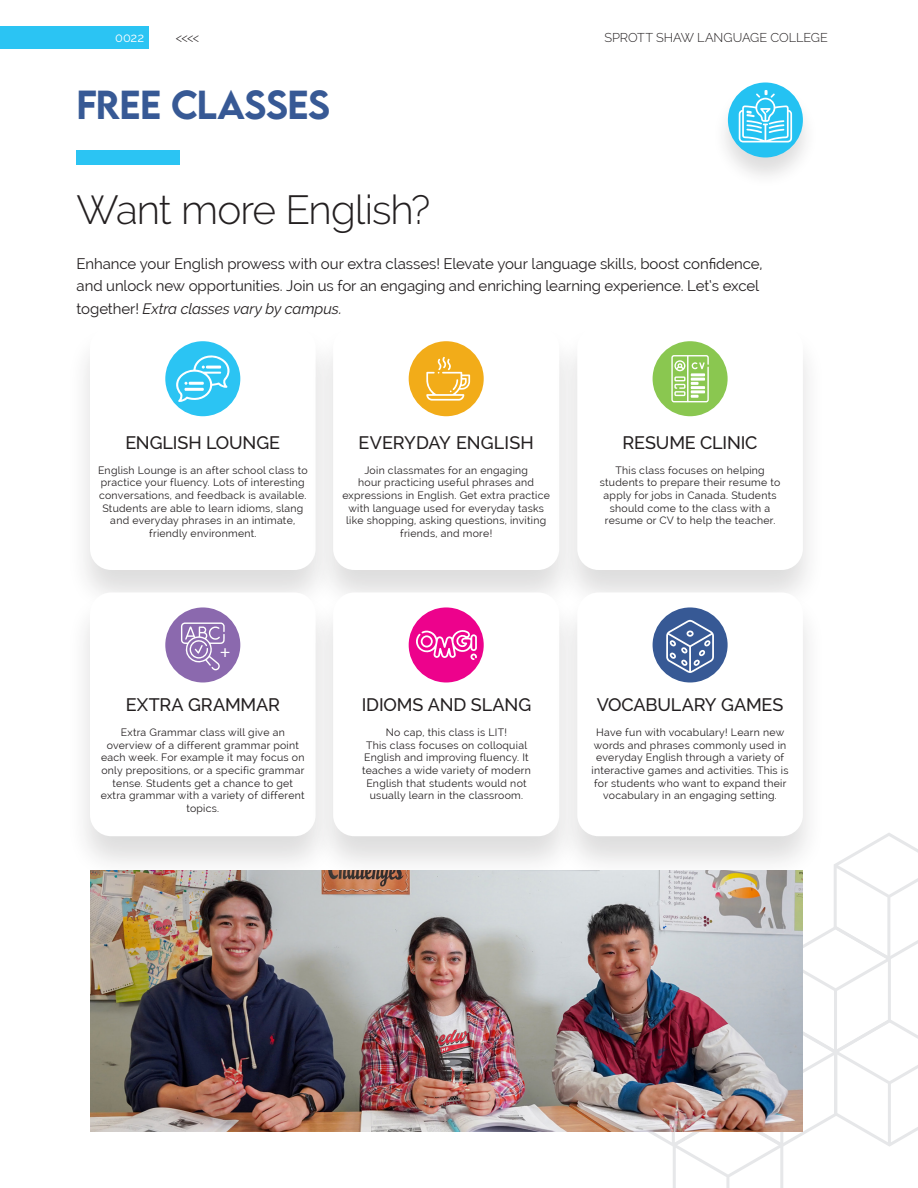
<style>
.page{position:relative;width:918px;height:1188px;background:#fff}
.page>*{position:absolute;margin:0;border:0;box-sizing:border-box;transform-origin:0 0}
.Headline_27_31_Left{font:300 40.5px "Raleway";letter-spacing:-.025em;color:#231f20}
.Headline_27_31_Left-2{font:500 36px "LEMONMILK";color:#375995}
.Headline_17_25_Left{font:500 18px "Raleway";letter-spacing:-.005em;color:#231f20}
.t1{font:italic 700 18px "Minion Pro";color:#fff}
.Copy_Text_08_14_Full_Length{font:15px/22.5px "Raleway";letter-spacing:-.005em;color:#231f20}
.t2{font:300 12.75px "Raleway";letter-spacing:-.005em;color:#231f20}
.t3{font:12.75px "Raleway";color:#fff}
.t4{font:10.5px/12.6px "Raleway";letter-spacing:.025em;color:#231f20;text-align:center}
.s1{font-style:italic}
</style>
<div class="page">
<div style="left:0;top:26px;width:149px;height:23px;background:#2bc4f3"></div>
<svg style="left:648px;top:833px;width:270px;height:355px"></svg>
<div style="left:66px;top:324px;width:273px;height:291px;background:#231f20;opacity:.15"></div>
<div style="left:90px;top:326px;width:226px;height:244px;background:#fff;border-radius:21px"></div>
<div style="left:66px;top:590px;width:273px;height:291px;background:#231f20;opacity:.15"></div>
<div style="left:90px;top:592px;width:226px;height:244px;background:#fff;border-radius:21px"></div>
<div style="left:309px;top:324px;width:274px;height:291px;background:#231f20;opacity:.15"></div>
<div style="left:333px;top:326px;width:226px;height:244px;background:#fff;border-radius:21px"></div>
<div style="left:309px;top:590px;width:274px;height:291px;background:#231f20;opacity:.15"></div>
<div style="left:333px;top:592px;width:226px;height:244px;background:#fff;border-radius:21px"></div>
<div style="left:553px;top:324px;width:274px;height:291px;background:#231f20;opacity:.15"></div>
<div style="left:577px;top:326px;width:226px;height:244px;background:#fff;border-radius:21px"></div>
<div style="left:553px;top:590px;width:274px;height:291px;background:#231f20;opacity:.15"></div>
<div style="left:577px;top:592px;width:226px;height:244px;background:#fff;border-radius:21px"></div>
<div style="left:165px;top:341px;width:75px;height:75px;background:#2bc4f3;border-radius:50%"></div>
<div style="left:165px;top:607px;width:75px;height:75px;background:#8b69ae;border-radius:50%"></div>
<div style="left:409px;top:341px;width:75px;height:75px;background:#f2ac19;border-radius:50%"></div>
<div style="left:409px;top:607px;width:75px;height:75px;background:#ed028c;border-radius:50%"></div>
<div style="left:653px;top:341px;width:75px;height:75px;background:#8ac750;border-radius:50%"></div>
<div style="left:653px;top:607px;width:75px;height:75px;background:#375995;border-radius:50%"></div>
<div style="left:77px;top:150px;width:103px;height:15px;background:#2bc4f3"></div>
<div style="left:712px;top:81px;width:107px;height:108px;background:#231f20;opacity:.15"></div>
<div style="left:728px;top:83px;width:75px;height:74px;background:#24c2f2;border-radius:50%"></div>
<svg style="left:666px;top:620px;width:48px;height:53px"></svg>
<img style="left:90px;top:871px;width:712px;height:261px">
<svg style="left:739px;top:90px;width:53px;height:53px"></svg>
<svg style="left:416px;top:630px;width:61px;height:30px"></svg>
<svg style="left:181px;top:622px;width:44px;height:48px"></svg>
<svg style="left:176px;top:355px;width:53px;height:47px"></svg>
<svg style="left:671px;top:355px;width:38px;height:47px"></svg>
<svg style="left:426px;top:357px;width:44px;height:44px"></svg>
<p class="t3" style="left:115px;top:30px;width:31px">0022</p>
<p class="t2" style="left:176px;top:30px;width:25px">&lt;&lt;&lt;&lt;</p>
<p class="t2" style="left:604px;top:30px;width:225px">SPROTT SHAW LANGUAGE COLLEGE</p>
<p class="Headline_27_31_Left-2" style="left:77px;top:81px;width:165px">FREE CLASS</p>
<p class="Headline_27_31_Left-2" style="left:287px;top:81px;width:42px">ES</p>
<p class="Headline_27_31_Left" style="left:77px;top:186px;width:355px">Want more English?</p>
<p class="Copy_Text_08_14_Full_Length" style="left:77px;top:252px;width:688px">Enhance your English prowess with our extra classes! Elevate your language skills, boost confidence, and unlock new opportunities. Join us for an engaging and enriching learning experience. Let‘s excel together! <span class="s1">Extra classes vary by campus.</span></p>
<p class="Headline_17_25_Left" style="left:125px;top:432px;width:156px">ENGLISH LOUNGE</p>
<p class="t4" style="left:98px;top:464px;width:211px;text-align:left">English Lounge is an after school class to practice your fluency. Lots of interesting conversations, and feedback is available.</p>
<p class="t4" style="left:102px;top:502px;width:202px">Students are able to learn idioms, slang and everyday phrases in an intimate, friendly environment.</p>
<p class="Headline_17_25_Left" style="left:359px;top:432px;width:177px">EVERYDAY ENGLISH</p>
<p class="t4" style="left:342px;top:464px;width:209px">Join classmates for an engaging<br>hour practicing useful phrases and expressions in English. Get extra practice with language used for everyday tasks like shopping, asking questions, inviting friends, and more!</p>
<p class="Headline_17_25_Left" style="left:623px;top:432px;width:137px">RESUME CLINIC</p>
<p class="t4" style="left:600px;top:464px;width:182px">This class focuses on helping students to prepare their resume to apply for jobs in Canada. Students should come to the class with a resume or CV to help the teacher.</p>
<p class="t1" style="left:219px;top:639px;width:12px">+</p>
<p class="Headline_17_25_Left" style="left:126px;top:694px;width:156px">EXTRA GRAMMAR</p>
<p class="t4" style="left:101px;top:726px;width:205px">Extra Grammar class will give an overview of a different grammar point each week. For example it may focus on only prepositions, or a specific grammar tense. Students get a chance to get extra grammar with a variety of different topics.</p>
<p class="Headline_17_25_Left" style="left:362px;top:694px;width:171px">IDIOMS AND SLANG</p>
<p class="t4" style="left:386px;top:726px;width:123px">No cap, this class is LIT!</p>
<p class="t4" style="left:362px;top:739px;width:170px">This class focuses on colloquial<br>English and improving fluency. It teaches a wide variety of modern<br>English that students would not usually learn in the classroom.</p>
<p class="Headline_17_25_Left" style="left:597px;top:694px;width:188px">VOCABULARY GAMES</p>
<p class="t4" style="left:592px;top:726px;width:198px">Have fun with vocabulary! Learn new words and phrases commonly used in everyday English through a variety of interactive games and activities. This is for students who want to expand their vocabulary in an engaging setting.</p>
</div>
